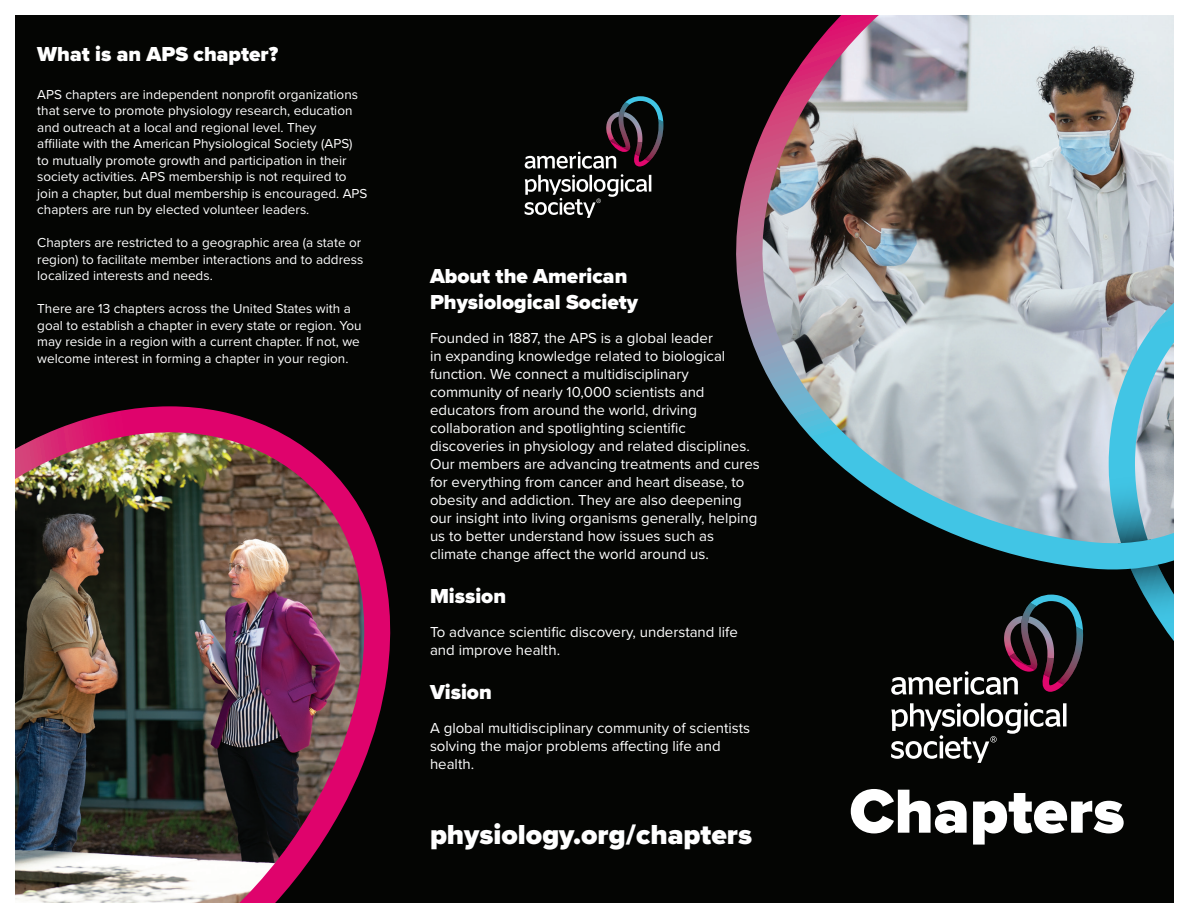
<style>
.page{position:relative;width:1188px;height:918px;background:#040503}
.page>*{position:absolute;margin:0;border:0;box-sizing:border-box;transform-origin:0 0}
.t1{font:900 64.5px "Proxima Nova";color:#fff}
.t2{font:900 28.5px "Proxima Nova";color:#fff}
.t3{font:900 21px/25.5px "Proxima Nova";color:#fff}
.t4{font:15px/18px "Proxima Nova";color:#fff}
.t5{font:13.5px/16.5px "Proxima Nova";color:#fff}
</style>
<div class="page">
<svg style="left:891px;top:659px;width:188px;height:104px"></svg>
<svg style="left:525px;top:96px;width:138px;height:122px"></svg>
<img style="left:606px;top:112px;width:14px;height:29px">
<img style="left:14px;top:406px;width:380px;height:498px">
<svg style="left:732px;top:14px;width:442px;height:645px"></svg>
<svg style="left:1104px;top:431px;width:70px;height:228px"></svg>
<div style="left:0;top:1px;width:14px;height:916px;background:#fff"></div>
<div style="left:1174px;top:1px;width:14px;height:916px;background:#fff"></div>
<div style="left:1px;top:0;width:1187px;height:14px;background:#fff"></div>
<div style="left:0;top:904px;width:1188px;height:14px;background:#fff"></div>
<h3 class="t3" style="left:37px;top:41px;width:242px">What is an APS chapter?</h3>
<p class="t5" style="left:37px;top:86px;width:332px">APS chapters are independent nonprofit organizations that serve to promote physiology research, education and outreach at a local and regional level. They<br>affiliate with the American Physiological Society (APS) to mutually promote growth and participation in their society activities. APS membership is not required to join a chapter, but dual membership is encouraged. APS chapters are run by elected volunteer leaders.</p>
<p class="t5" style="left:37px;top:234px;width:328px">Chapters are restricted to a geographic area (a state or region) to facilitate member interactions and to address localized interests and needs.</p>
<p class="t5" style="left:37px;top:300px;width:326px">There are 13 chapters across the United States with a goal to establish a chapter in every state or region. You may reside in a region with a current chapter. If not, we welcome interest in forming a chapter in your region.</p>
<h3 class="t3" style="left:430px;top:263px;width:210px">About the American<br>Physiological Society</h3>
<p class="t4" style="left:430px;top:328px;width:331px">Founded in 1887, the APS is a global leader<br>in expanding knowledge related to biological function. We connect a multidisciplinary community of nearly 10,000 scientists and educators from around the world, driving collaboration and spotlighting scientific discoveries in physiology and related disciplines.<br>Our members are advancing treatments and cures for everything from cancer and heart disease, to obesity and addiction. They are also deepening our insight into living organisms generally, helping us to better understand how issues such as climate change affect the world around us.</p>
<h3 class="t3" style="left:430px;top:583px;width:78px">Mission</h3>
<p class="t4" style="left:430px;top:622px;width:309px">To advance scientific discovery, understand life and improve health.</p>
<h3 class="t3" style="left:430px;top:679px;width:63px">Vision</h3>
<p class="t4" style="left:430px;top:718px;width:322px">A global multidisciplinary community of scientists solving the major problems affecting life and health.</p>
<h2 class="t2" style="left:430px;top:813px;width:323px">physiology.org/chapters</h2>
<h1 class="t1" style="left:850px;top:763px;width:277px">Chapters</h1>
</div>
